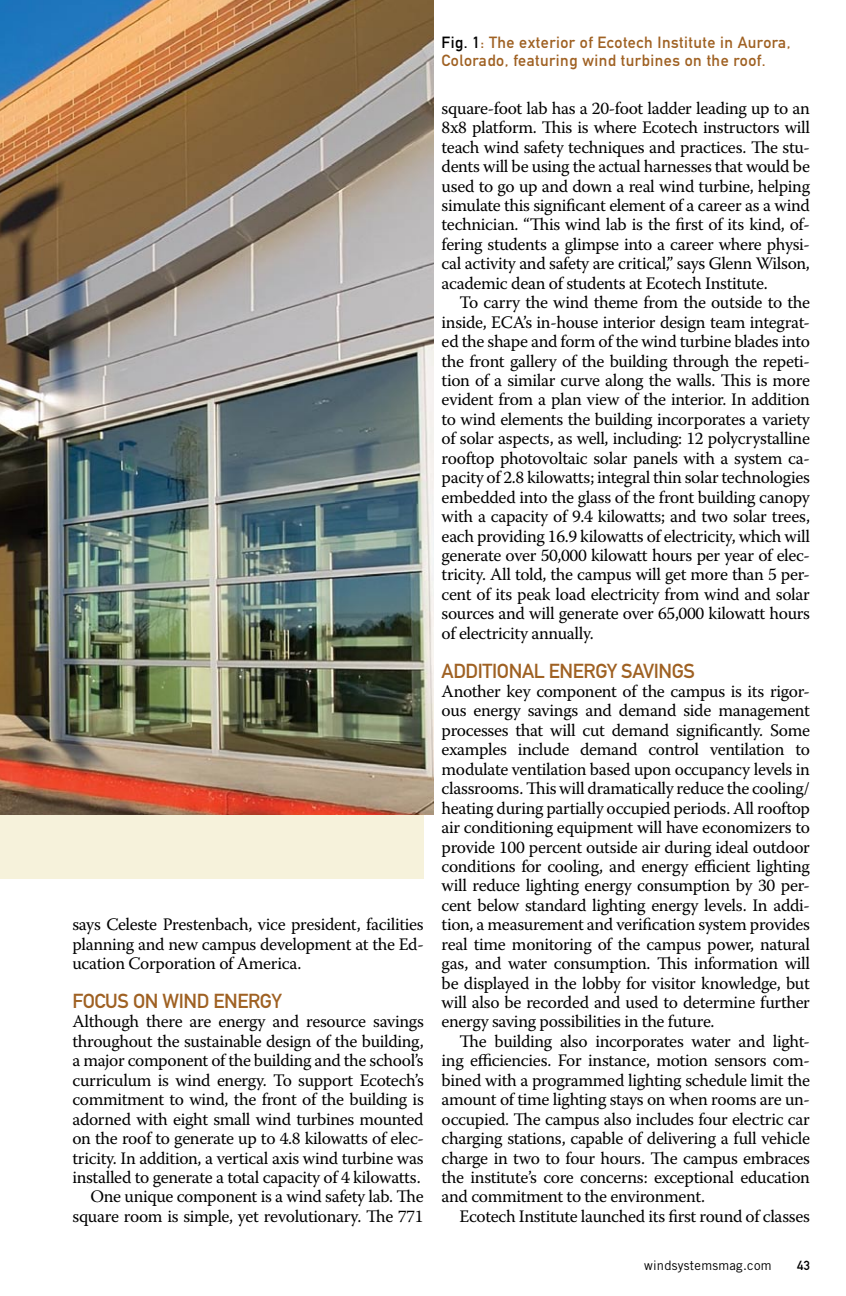
<style>
.page{position:relative;width:846px;height:1296px;background:#fff}
.page>*{position:absolute;margin:0;border:0;box-sizing:border-box;transform-origin:0 0}
.t1{font:20px "DIN Mittelschrift Alternate";letter-spacing:-.02em;color:#9f6123}
.t2{font:17.6px/19.4px "Warnock Pro";letter-spacing:-.02em;color:#000;text-align:justify}
.t3{font:16px/18px "DIN Mittelschrift Alternate";letter-spacing:.03em;color:#9f6123}
.t4{font:13px "Trade Gothic";letter-spacing:.02em;color:#000}
.t5{font:13px "DIN Mittelschrift Alternate";color:#000}
.s1{color:#000}
</style>
<div class="page">
<div style="left:0;top:812px;width:434px;height:68px;background:#f6f2db"></div>
<img style="left:0;top:0;width:434px;height:814px">
<p class="t2" style="left:72px;top:914px;width:353px">says Celeste Prestenbach, vice president, facilities planning and new campus development at the Ed&shy;ucation Corporation of America.</p>
<p class="t1" style="left:72px;top:989px;width:211px">Focus on Wind Energy</p>
<p class="t2" style="left:72px;top:1012px;width:353px;text-align:right">Although there are energy and resource savings throughout the sustainable design of the building, a major component of the building and the school’s curriculum is wind energy. To support Ecotech’s commitment to wind, the front of the building is adorned with eight small wind turbines mounted on the roof to generate up to 4.8 kilowatts of elec&shy;tricity. In addition, a vertical axis wind turbine was installed to generate a total capacity of 4 kilowatts.<br>One unique component is a wind safety lab. The square room is simple, yet revolutionary. The 771</p>
<p class="t3" style="left:442px;top:34px;width:350px"><span class="s1">Fig. 1</span>: The exterior of Ecotech Institute in Aurora,<br>Colorado, featuring wind turbines on the roof.</p>
<p class="t2" style="left:442px;top:98px;width:370px">square-foot lab has a 20-foot ladder leading up to an 8x8 platform. This is where Ecotech instructors will teach wind safety techniques and practices. The stu&shy;dents will be using the actual harnesses that would be used to go up and down a real wind turbine, helping simulate this significant element of a career as a wind technician. “This wind lab is the first of its kind, of&shy;fering students a glimpse into a career where physi&shy;cal activity and safety are critical,” says Glenn Wilson, academic dean of students at Ecotech Institute.</p>
<p class="t2" style="left:442px;top:292px;width:370px;text-indent:18px">To carry the wind theme from the outside to the inside, ECA’s in-house interior design team integrat&shy;ed the shape and form of the wind turbine blades into the front gallery of the building through the repeti&shy;tion of a similar curve along the walls. This is more evident from a plan view of the interior. In addition to wind elements the building incorporates a variety of solar aspects, as well, including: 12 polycrystalline rooftop photovoltaic solar panels with a system ca&shy;pacity of 2.8 kilowatts; integral thin solar technologies embedded into the glass of the front building canopy with a capacity of 9.4 kilowatts; and two solar trees, each providing 16.9 kilowatts of electricity, which will generate over 50,000 kilowatt hours per year of elec&shy;tricity. All told, the campus will get more than 5 per&shy;cent of its peak load electricity from wind and solar sources and will generate over 65,000 kilowatt hours of electricity annually.</p>
<p class="t1" style="left:442px;top:659px;width:255px">Additional Energy Savings</p>
<p class="t2" style="left:442px;top:681px;width:370px">Another key component of the campus is its rigor&shy;ous energy savings and demand side management processes that will cut demand significantly. Some examples include demand control ventilation to modulate ventilation based upon occupancy levels in classrooms. This will dramatically reduce the cooling/ heating during partially occupied periods. All rooftop air conditioning equipment will have economizers to provide 100 percent outside air during ideal outdoor conditions for cooling, and energy efficient lighting will reduce lighting energy consumption by 30 per&shy;cent below standard lighting energy levels. In addi&shy;tion, a measurement and verification system provides real time monitoring of the campus power, natural gas, and water consumption. This information will be displayed in the lobby for visitor knowledge, but will also be recorded and used to determine further energy saving possibilities in the future.</p>
<p class="t2" style="left:442px;top:1031px;width:370px;text-indent:18px">The building also incorporates water and light&shy;ing efficiencies. For instance, motion sensors com&shy;bined with a programmed lighting schedule limit the amount of time lighting stays on when rooms are un&shy;occupied. The campus also includes four electric car charging stations, capable of delivering a full vehicle charge in two to four hours. The campus embraces the institute’s core concerns: exceptional education and commitment to the environment.</p>
<p class="t2" style="left:460px;top:1206px;width:352px">Ecotech Institute launched its first round of classes</p>
<p class="t4" style="left:644px;top:1258px;width:129px">windsystemsmag.com</p>
<p class="t5" style="left:797px;top:1258px;width:14px">43</p>
</div>
